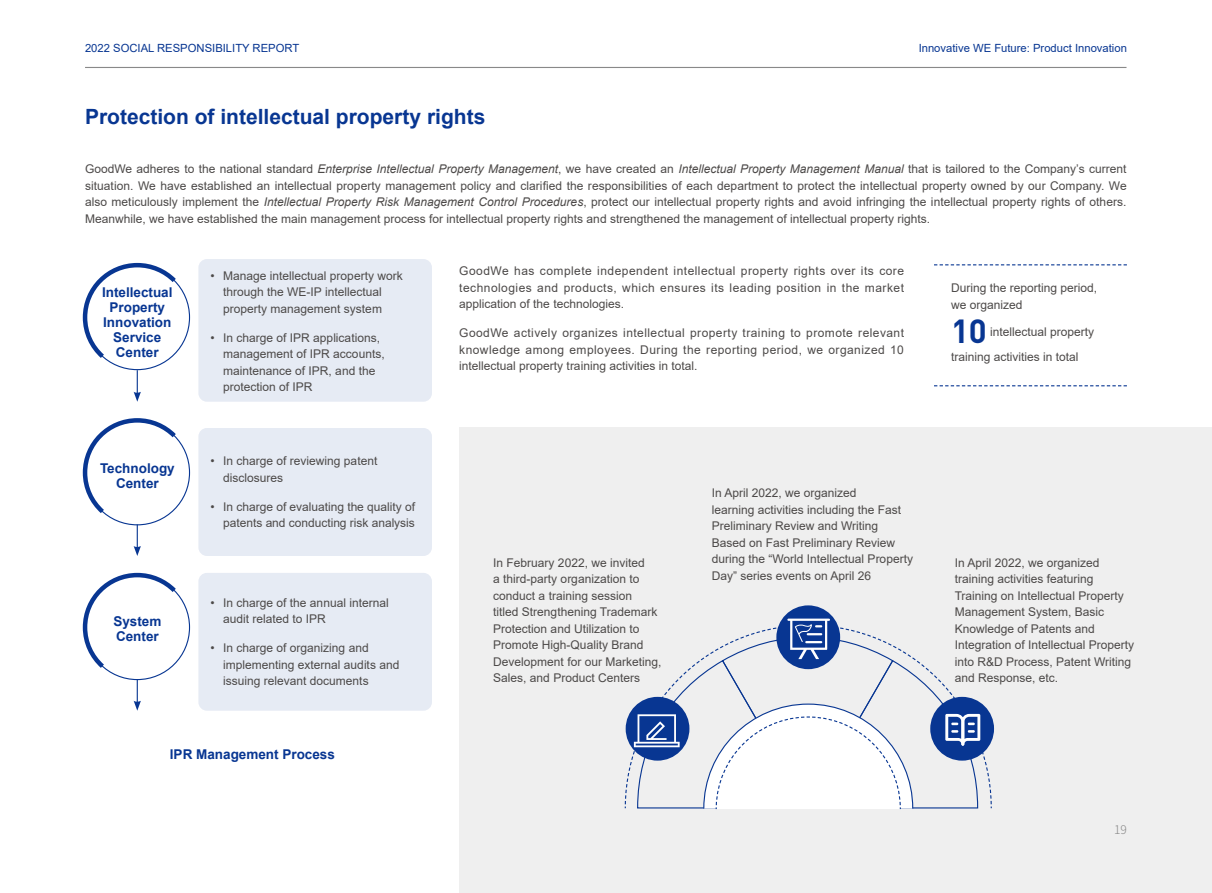
<style>
.page{position:relative;width:1212px;height:893px;background:#fff}
.page>*{position:absolute;margin:0;border:0;box-sizing:border-box;transform-origin:0 0}
.t1{font:700 33px "DIN";color:#083692}
.t2{font:700 21px "Arial";color:#083692}
.t3{font:700 13.5px/15px "Arial";color:#083692;text-align:center}
.t4{font:12px/16.5px "Arial";color:#4c4948}
.t5{font:300 12px "Source Han Sans CN";color:#898989}
.t6{font:11.25px "Arial";color:#083692}
.s1{font-style:italic}
</style>
<div class="page">
<hr style="left:85px;top:67px;width:1041px;height:1px;background:#898989">
<div style="left:198px;top:259px;width:234px;height:143px;background:#e6ebf4;border-radius:9px"></div>
<div style="left:198px;top:428px;width:234px;height:128px;background:#e6ebf4;border-radius:9px"></div>
<div style="left:198px;top:573px;width:234px;height:138px;background:#e6ebf4;border-radius:9px"></div>
<div style="left:459px;top:428px;width:753px;height:465px;background:#efefef"></div>
<svg style="left:934px;top:264px;width:193px;height:1px"></svg>
<svg style="left:934px;top:385px;width:193px;height:1px"></svg>
<svg style="left:776px;top:605px;width:64px;height:64px"></svg>
<svg style="left:134px;top:370px;width:7px;height:32px"></svg>
<svg style="left:82px;top:262px;width:99px;height:101px"></svg>
<svg style="left:134px;top:524px;width:7px;height:32px"></svg>
<svg style="left:82px;top:418px;width:99px;height:100px"></svg>
<svg style="left:134px;top:679px;width:7px;height:32px"></svg>
<svg style="left:82px;top:572px;width:99px;height:101px"></svg>
<svg style="left:624px;top:619px;width:368px;height:191px"></svg>
<p class="t6" style="left:85px;top:40px;width:216px">2022 SOCIAL RESPONSIBILITY REPORT</p>
<p class="t6" style="left:919px;top:40px;width:210px">Innovative WE Future: Product Innovation</p>
<h2 class="t2" style="left:85px;top:102px;width:402px">Protection of intellectual property rights</h2>
<p class="t4" style="left:85px;top:161px;width:1043px;text-align:justify">GoodWe adheres to the national standard <span class="s1">Enterprise Intellectual Property Management</span>, we have created an <span class="s1">Intellectual Property Management Manual</span> that is tailored to the Company’s current situation. We have established an intellectual property management policy and clarified the responsibilities of each department to protect the intellectual property owned by our Company. We also meticulously implement the <span class="s1">Intellectual Property Risk Management Control Procedures</span>, protect our intellectual property rights and avoid infringing the intellectual property rights of others.<br>Meanwhile, we have established the main management process for intellectual property rights and strengthened the management of intellectual property rights.</p>
<p class="t3" style="left:102px;top:285px;width:72px">Intellectual<br>Property<br>Innovation<br>Service<br>Center</p>
<p class="t3" style="left:100px;top:461px;width:76px">Technology<br>Center</p>
<p class="t3" style="left:113px;top:614px;width:50px;text-align:left">System<br>Center</p>
<p class="t4" style="left:223px;top:267px;width:181px;text-indent:-13px">• Manage intellectual property work through the WE-IP intellectual property management system</p>
<p class="t4" style="left:223px;top:329px;width:163px;text-indent:-13px">• In charge of IPR applications, management of IPR accounts, maintenance of IPR, and the protection of IPR</p>
<p class="t4" style="left:223px;top:453px;width:156px;text-indent:-13px">• In charge of reviewing patent disclosures</p>
<p class="t4" style="left:210px;top:498px;width:206px;text-align:right">• In charge of evaluating the quality of patents and conducting risk analysis</p>
<p class="t4" style="left:223px;top:594px;width:167px;text-indent:-13px">• In charge of the annual internal audit related to IPR</p>
<p class="t4" style="left:223px;top:640px;width:178px;text-indent:-13px">• In charge of organizing and implementing external audits and issuing relevant documents</p>
<p class="t3" style="left:170px;top:747px;width:167px">IPR Management Process</p>
<p class="t4" style="left:459px;top:263px;width:446px;text-align:justify">GoodWe has complete independent intellectual property rights over its core technologies and products, which ensures its leading position in the market application of the technologies.</p>
<p class="t4" style="left:459px;top:325px;width:446px;text-align:justify">GoodWe actively organizes intellectual property training to promote relevant knowledge among employees. During the reporting period, we organized 10 intellectual property training activities in total.</p>
<p class="t4" style="left:951px;top:280px;width:148px">During the reporting period, we organized</p>
<h1 class="t1" style="left:951px;top:310px;width:37px">10</h1>
<p class="t4" style="left:951px;top:319px;width:145px;line-height:25.5px;text-indent:39px">intellectual property training activities in total</p>
<p class="t4" style="left:493px;top:554px;width:170px">In February 2022, we invited<br>a third-party organization to conduct a training session<br>titled Strengthening Trademark<br>Protection and Utilization to<br>Promote High-Quality Brand<br>Development for our Marketing,<br>Sales, and Product Centers</p>
<p class="t4" style="left:712px;top:485px;width:203px">In April 2022, we organized<br>learning activities including the Fast Preliminary Review and Writing Based on Fast Preliminary Review during the “World Intellectual Property Day” series events on April 26</p>
<p class="t4" style="left:955px;top:554px;width:181px">In April 2022, we organized training activities featuring<br>Training on Intellectual Property<br>Management System, Basic<br>Knowledge of Patents and<br>Integration of Intellectual Property into R&amp;D Process, Patent Writing and Response, etc.</p>
<p class="t5" style="left:1114px;top:823px;width:14px">19</p>
</div>
